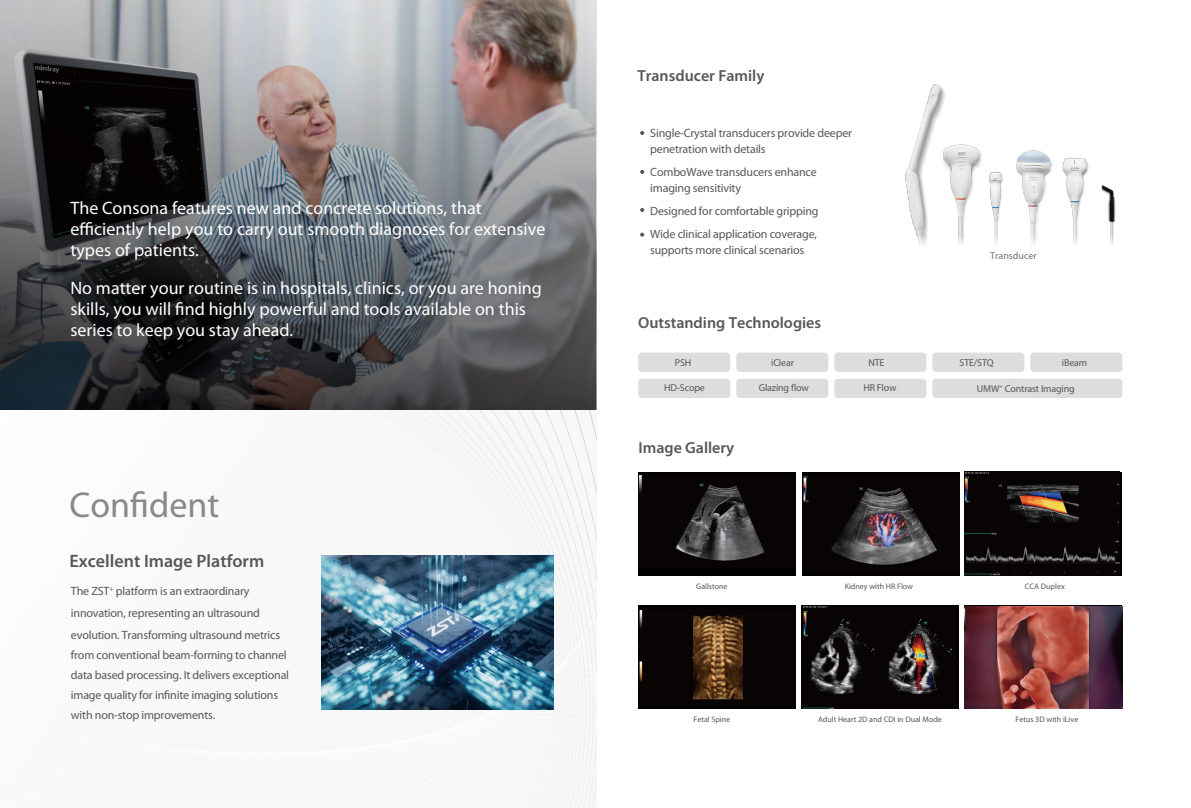
<style>
.page{position:relative;width:1191px;height:808px;background:#fff}
.page>*{position:absolute;margin:0;border:0;box-sizing:border-box;transform-origin:0 0}
.t1{font:36px "Myriad Pro";color:#898989}
.t2{font:18px/21px "Myriad Pro";color:#fff}
.t3{font:600 18px "Myriad Pro";color:#595757}
.t4{font:600 16px "Myriad Pro";color:#595757}
.t5{font:12px/20px "Myriad Pro";letter-spacing:-.015em;color:#595757}
.t6{font:10px "Myriad Pro";letter-spacing:-.015em;color:#595757}
.t7{font:10px "Myriad Pro";color:#727171}
.t8{font:8px "Myriad Pro";color:#595757}
</style>
<div class="page">
<img style="left:0;top:0;width:596px;height:808px">
<div style="left:964px;top:472px;width:158px;height:103px;background:#000"></div>
<img style="left:965px;top:471px;width:154px;height:104px">
<div style="left:638px;top:472px;width:158px;height:103px;background:#080403"></div>
<img style="left:927px;top:84px;width:18px;height:19px">
<img style="left:1072px;top:158px;width:44px;height:60px">
<img style="left:905px;top:103px;width:167px;height:115px">
<svg style="left:911px;top:218px;width:205px;height:27px"></svg>
<img style="left:0;top:0;width:595px;height:409px">
<div style="left:638px;top:353px;width:92px;height:19px;background:#dcdddd;border-radius:4px"></div>
<div style="left:736px;top:353px;width:92px;height:19px;background:#dcdddd;border-radius:4px"></div>
<div style="left:834px;top:353px;width:92px;height:19px;background:#dcdddd;border-radius:4px"></div>
<div style="left:932px;top:353px;width:92px;height:19px;background:#dcdddd;border-radius:4px"></div>
<div style="left:1030px;top:353px;width:92px;height:19px;background:#dcdddd;border-radius:4px"></div>
<div style="left:638px;top:379px;width:92px;height:19px;background:#dcdddd;border-radius:4px"></div>
<div style="left:736px;top:379px;width:92px;height:19px;background:#dcdddd;border-radius:4px"></div>
<div style="left:834px;top:379px;width:92px;height:19px;background:#dcdddd;border-radius:4px"></div>
<div style="left:932px;top:379px;width:92px;height:19px;background:#dcdddd;border-radius:4px"></div>
<div style="left:1002px;top:379px;width:120px;height:19px;background:#dcdddd;border-radius:4px"></div>
<img style="left:322px;top:555px;width:232px;height:155px">
<div style="left:801px;top:472px;width:158px;height:103px;background:#080403"></div>
<div style="left:801px;top:605px;width:158px;height:104px;background:#080403"></div>
<div style="left:638px;top:605px;width:158px;height:104px;background:#080403"></div>
<svg style="left:640px;top:131px;width:4px;height:4px"></svg>
<svg style="left:640px;top:170px;width:4px;height:4px"></svg>
<svg style="left:640px;top:208px;width:4px;height:4px"></svg>
<svg style="left:640px;top:233px;width:4px;height:4px"></svg>
<img style="left:803px;top:475px;width:134px;height:90px">
<img style="left:639px;top:475px;width:126px;height:86px">
<img style="left:639px;top:610px;width:105px;height:90px">
<img style="left:803px;top:606px;width:155px;height:102px">
<img style="left:964px;top:606px;width:158px;height:103px">
<h2 class="t2" style="left:70px;top:198px;width:476px">The Consona features new and concrete solutions, that efficiently help you to carry out smooth diagnoses for extensive types of patients.</h2>
<h2 class="t2" style="left:70px;top:278px;width:473px">No matter your routine is in hospitals, clinics, or you are honing skills, you will find highly powerful and tools available on this series to keep you stay ahead.</h2>
<h1 class="t1" style="left:70px;top:485px;width:151px">Confident</h1>
<h2 class="t3" style="left:70px;top:549px;width:196px">Excellent Image Platform</h2>
<p class="t5" style="left:71px;top:580px;width:211px;line-height:22px">The ZST<sup>+</sup> platform is an extraordinary innovation, representing an ultrasound evolution. Transforming ultrasound metrics</p>
<p class="t5" style="left:71px;top:645px;width:220px">from conventional beam-forming to channel data based processing. It delivers exceptional image quality for infinite imaging solutions with non-stop improvements.</p>
<h3 class="t4" style="left:637px;top:66px;width:128px">Transducer Family</h3>
<p class="t5" style="left:650px;top:125px;width:203px;line-height:16px">Single-Crystal transducers provide deeper penetration with details</p>
<p class="t5" style="left:650px;top:164px;width:168px;line-height:16px">ComboWave transducers enhance imaging sensitivity</p>
<p class="t5" style="left:650px;top:199px;width:170px;line-height:23px">Designed for comfortable gripping<br>Wide clinical application coverage,</p>
<p class="t5" style="left:650px;top:240px;width:155px">supports more clinical scenarios</p>
<h3 class="t4" style="left:638px;top:312px;width:185px">Outstanding Technologies</h3>
<p class="t7" style="left:990px;top:250px;width:48px">Transducer</p>
<p class="t6" style="left:771px;top:357px;width:24px">iClear</p>
<p class="t6" style="left:868px;top:357px;width:18px">NTE</p>
<p class="t6" style="left:863px;top:382px;width:35px">HR Flow</p>
<p class="t6" style="left:959px;top:357px;width:36px">STE/STQ</p>
<p class="t6" style="left:1062px;top:357px;width:27px">iBeam</p>
<p class="t6" style="left:675px;top:357px;width:18px">PSH</p>
<p class="t6" style="left:758px;top:382px;width:52px">Glazing flow</p>
<p class="t6" style="left:664px;top:382px;width:42px">HD-Scope</p>
<p class="t6" style="left:977px;top:383px;width:99px">UMW<sup>+</sup> Contrast Imaging</p>
<h3 class="t4" style="left:638px;top:437px;width:97px">Image Gallery</h3>
<p class="t8" style="left:696px;top:582px;width:33px">Gallstone</p>
<p class="t8" style="left:844px;top:582px;width:70px">Kidney with HR Flow</p>
<p class="t8" style="left:1025px;top:582px;width:41px">CCA Duplex</p>
<p class="t8" style="left:693px;top:715px;width:38px">Fetal Spine</p>
<p class="t8" style="left:818px;top:715px;width:125px">Adult Heart 2D and CDI in Dual Mode</p>
<p class="t8" style="left:1015px;top:715px;width:64px">Fetus 3D with iLive</p>
</div>
